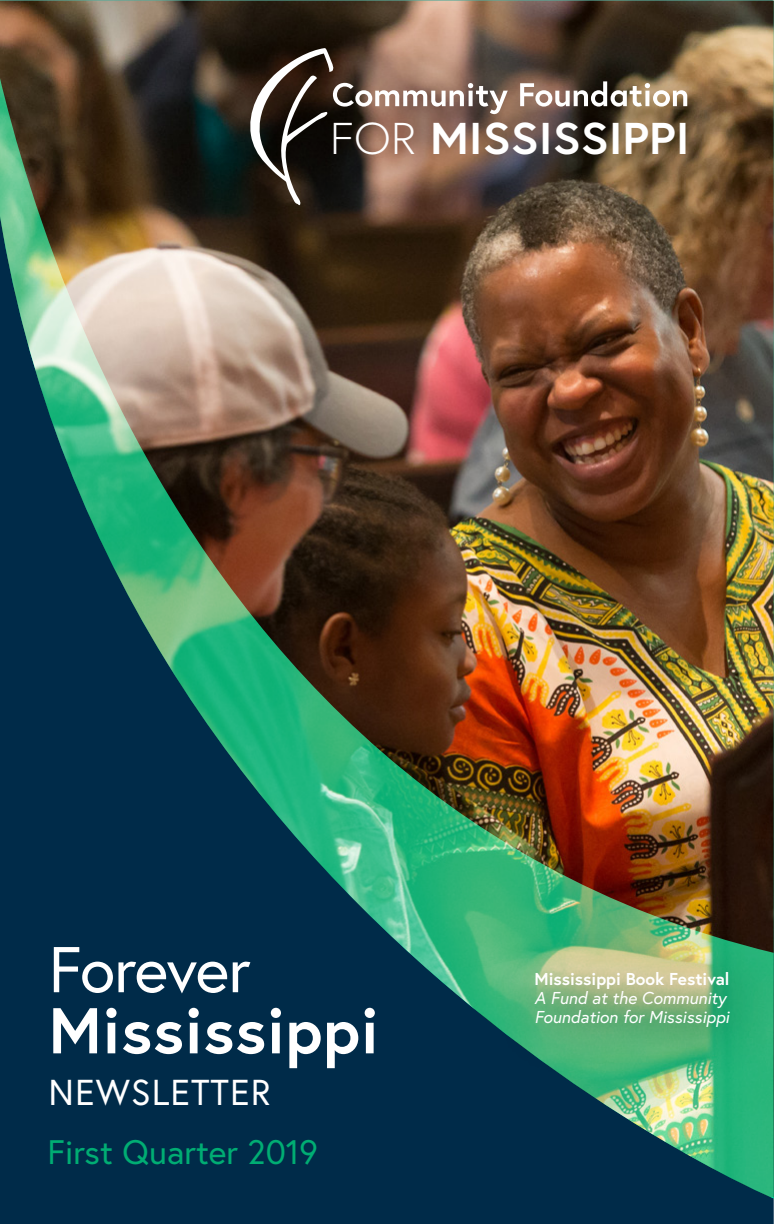
<style>
.page{position:relative;width:774px;height:1224px;background:#fff}
.page>*{position:absolute;margin:0;border:0;box-sizing:border-box;transform-origin:0 0}
.t1{font:700 64.6px "Europa";letter-spacing:.01em;color:#fff}
.t2{font:64.6px "Europa";letter-spacing:-.025em;color:#fff}
.t3{font:700 44.4px "Europa";color:#fff;scale:1.06 1}
.t4{font:36px "Europa";letter-spacing:.03em;color:#fff}
.t5{font:34px "Europa";color:#00ad73}
.t6{font:italic 17.2px/19.2px "Europa";color:#fff}
.t7{font:700 17.2px "Europa";color:#fff}
.s1{font-weight:300}
</style>
<div class="page">
<div style="left:0;top:1199px;width:774px;height:25px;background:#002b49"></div>
<img style="left:0;top:1px;width:774px;height:1198px">
<div style="left:163px;top:0;width:611px;height:287px;background:#000;opacity:.75"></div>
<svg style="left:520px;top:81px;width:167px;height:26px"></svg>
<svg style="left:247px;top:48px;width:261px;height:157px;background:#695449"></svg>
<div style="left:490px;top:926px;width:284px;height:152px;background:#000;opacity:.75"></div>
<h2 class="t3" style="left:330px;top:108px;width:341px"><span class="s1">FOR</span> MISSISSIPPI</h2>
<h1 class="t2" style="left:49px;top:928px;width:204px">Forever</h1>
<h1 class="t1" style="left:49px;top:987px;width:332px">Mississippi</h1>
<h3 class="t4" style="left:49px;top:1070px;width:224px">NEWSLETTER</h3>
<h3 class="t5" style="left:48px;top:1130px;width:272px">First Quarter 2019</h3>
<p class="t7" style="left:535px;top:967px;width:197px">Mississippi Book Festival</p>
<p class="t6" style="left:535px;top:988px;width:196px">A Fund at the Community<br>Foundation for Mississippi</p>
</div>
